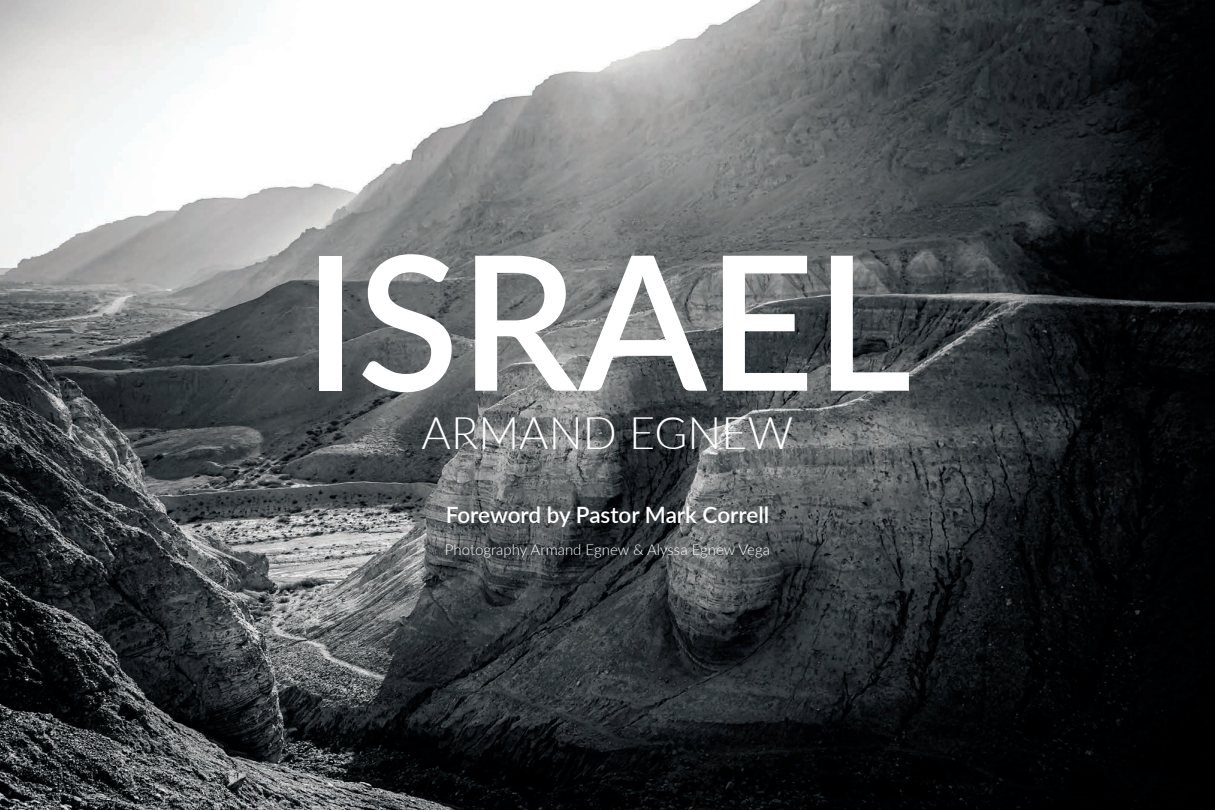
<style>
.page{position:relative;width:1215px;height:810px;background:#fff}
.page>*{position:absolute;margin:0;border:0;box-sizing:border-box;transform-origin:0 0}
.t1{font:600 187.5px "Lato";color:#fff}
.t2{font:300 45px "Lato";color:#fff}
.t3{font:600 22.5px "Lato";color:#fff}
.t4{font:300 15px "Lato";color:#fff}
</style>
<div class="page">
<img style="left:0;top:0;width:1215px;height:810px">
<p class="t1" style="left:303px;top:186px;width:610px">ISRAEL</p>
<p class="t2" style="left:422px;top:402px;width:373px">ARMAND EGNEW</p>
<p class="t3" style="left:446px;top:499px;width:325px">Foreword by Pastor Mark Correll</p>
<p class="t4" style="left:445px;top:539px;width:327px">Photography Armand Egnew &amp; Alyssa Egnew Vega</p>
</div>
